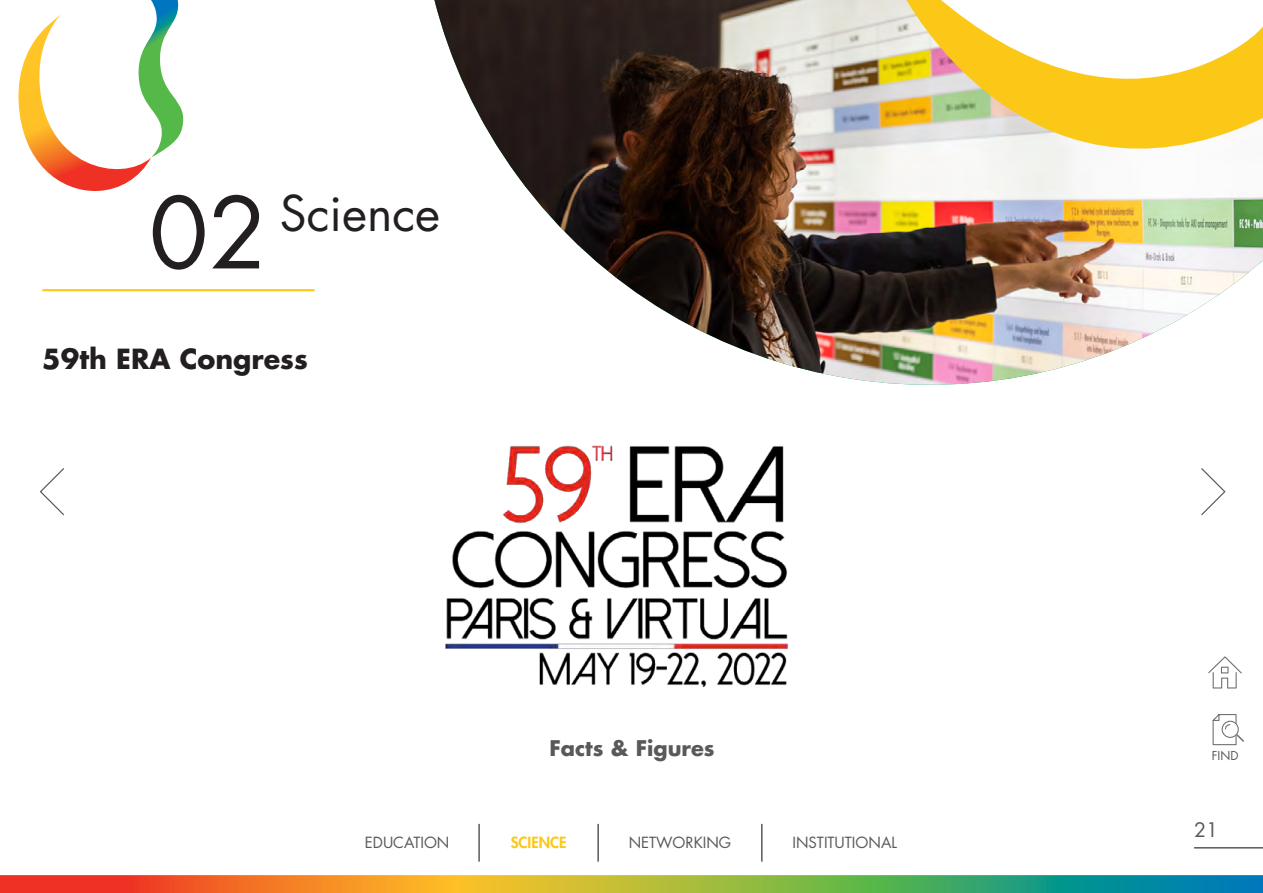
<style>
.page{position:relative;width:1263px;height:893px;background:#fff}
.page>*{position:absolute;margin:0;border:0;box-sizing:border-box;transform-origin:0 0}
.t1{font:96px "Futura Std";color:#231f20}
.t2{font:48px "Futura Std";color:#231f20}
.t3{font:700 27px "Futura Std";color:#231f20}
.t4{font:700 21px "Futura Std";color:#58595b}
.t5{font:19.5px "Futura Std";color:#58595b}
.t6{font:15px "Futura Std";color:#58595b}
.t7{font:800 15px "Futura Std";color:#fbc817}
.t8{font:12px "Futura Std";color:#58595b}
</style>
<div class="page">
<svg style="left:0;top:875px;width:1263px;height:18px;background:#9a934b"></svg>
<svg style="left:1208px;top:656px;width:34px;height:32px"></svg>
<svg style="left:1212px;top:714px;width:32px;height:31px"></svg>
<img style="left:434px;top:0;width:829px;height:385px">
<svg style="left:889px;top:0;width:374px;height:226px"></svg>
<hr style="left:42px;top:289px;width:273px;height:2px;background:#fbc817">
<img style="left:445px;top:445px;width:344px;height:243px">
<svg style="left:18px;top:0;width:165px;height:191px"></svg>
<hr style="left:1194px;top:847px;width:69px;height:1px;background:#58595b">
<hr style="left:478px;top:824px;width:2px;height:38px;background:#58595b">
<hr style="left:597px;top:824px;width:2px;height:38px;background:#58595b">
<hr style="left:761px;top:824px;width:1px;height:38px;background:#58595b">
<h1 class="t1" style="left:149px;top:172px;width:120px">02</h1>
<h2 class="t2" style="left:280px;top:183px;width:162px">Science</h2>
<h3 class="t3" style="left:42px;top:341px;width:267px">59th ERA Congress</h3>
<h3 class="t4" style="left:549px;top:734px;width:167px">Facts &amp; Figures</h3>
<p class="t6" style="left:365px;top:833px;width:86px">EDUCATION</p>
<p class="t7" style="left:511px;top:833px;width:57px">SCIENCE</p>
<p class="t6" style="left:629px;top:833px;width:104px">NETWORKING</p>
<p class="t6" style="left:792px;top:833px;width:106px">INSTITUTIONAL</p>
<p class="t8" style="left:1212px;top:748px;width:28px">FIND</p>
<h3 class="t5" style="left:1194px;top:818px;width:26px">21</h3>
</div>
